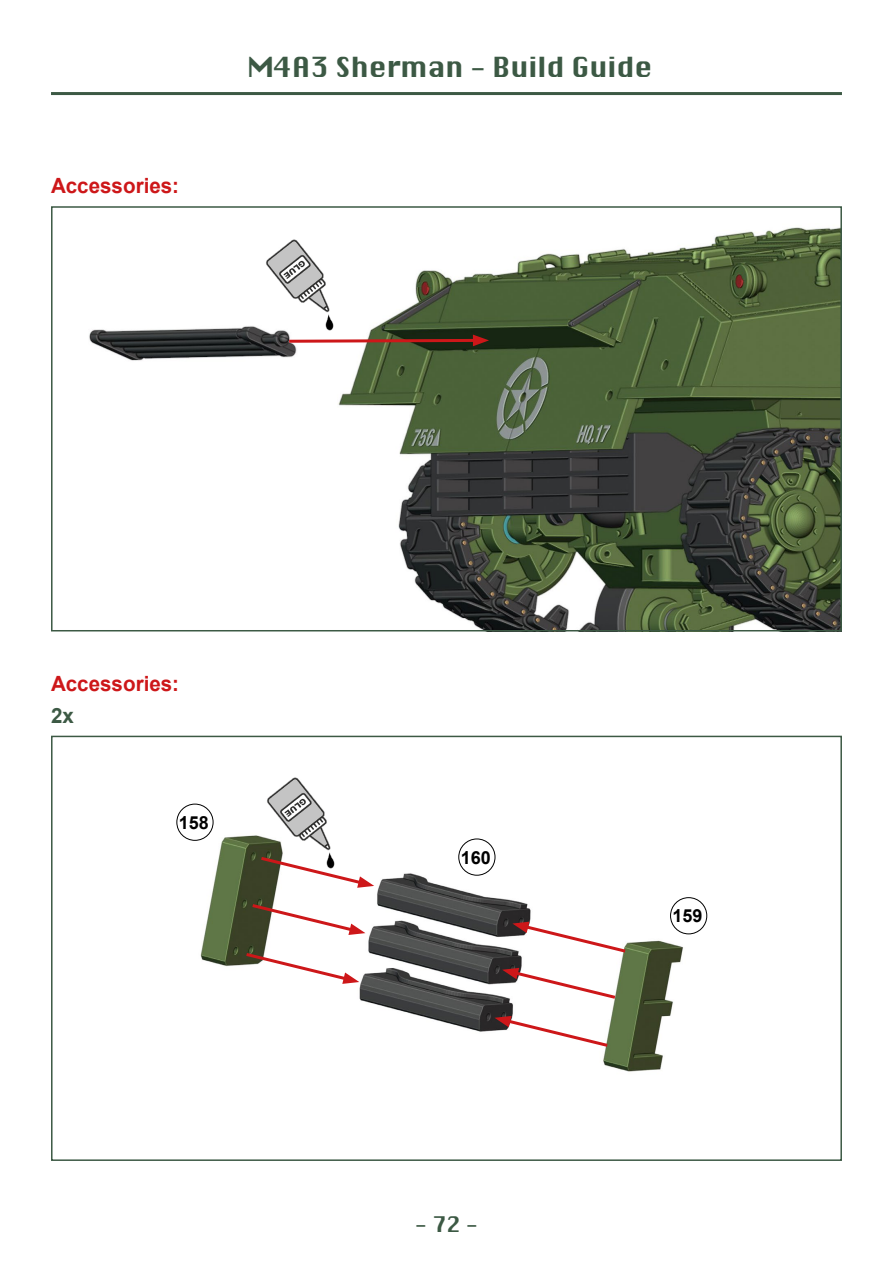
<style>
.page{position:relative;width:893px;height:1263px;background:#fff}
.page>*{position:absolute;margin:0;border:0;box-sizing:border-box;transform-origin:0 0}
.t1{font:27px "Silom";color:#3c5944}
.t2{font:700 21px "Arial";color:#cd1719}
.t3{font:21px "Silom";color:#3c5944}
.t4{font:700 21px "Arial";color:#3c5944}
.t5{font:700 18px "Arial";color:#000}
</style>
<div class="page">
<hr style="left:51px;top:92px;width:791px;height:3px;background:#3c5944">
<img style="left:179px;top:803px;width:529px;height:269px">
<div style="left:51px;top:736px;width:791px;height:425px;border:2px solid #3c5944"></div>
<img style="left:89px;top:227px;width:750px;height:401px">
<div style="left:51px;top:206px;width:791px;height:425px;border:2px solid #3c5944"></div>
<svg style="left:286px;top:335px;width:203px;height:11px"></svg>
<svg style="left:258px;top:855px;width:116px;height:33px"></svg>
<svg style="left:512px;top:922px;width:117px;height:33px"></svg>
<svg style="left:502px;top:968px;width:116px;height:33px"></svg>
<svg style="left:495px;top:1016px;width:116px;height:33px"></svg>
<svg style="left:249px;top:902px;width:116px;height:33px"></svg>
<svg style="left:243px;top:951px;width:116px;height:33px"></svg>
<img style="left:255px;top:238px;width:80px;height:100px">
<img style="left:257px;top:777px;width:80px;height:99px">
<div style="left:176px;top:804px;width:37px;height:37px;border:1px solid #000;border-radius:50%"></div>
<div style="left:458px;top:838px;width:37px;height:37px;border:1px solid #000;border-radius:50%"></div>
<div style="left:670px;top:897px;width:37px;height:37px;border:1px solid #000;border-radius:50%"></div>
<p class="t2" style="left:51px;top:172px;width:130px">Accessories:</p>
<p class="t1" style="left:247px;top:52px;width:407px">M4A3 Sherman - Build Guide</p>
<p class="t2" style="left:51px;top:670px;width:130px">Accessories:</p>
<p class="t4" style="left:51px;top:702px;width:24px">2x</p>
<p class="t5" style="left:179px;top:810px;width:32px">158</p>
<p class="t5" style="left:461px;top:845px;width:32px">160</p>
<p class="t3" style="left:415px;top:1212px;width:64px">- 72 -</p>
<p class="t5" style="left:672px;top:904px;width:32px">159</p>
</div>
